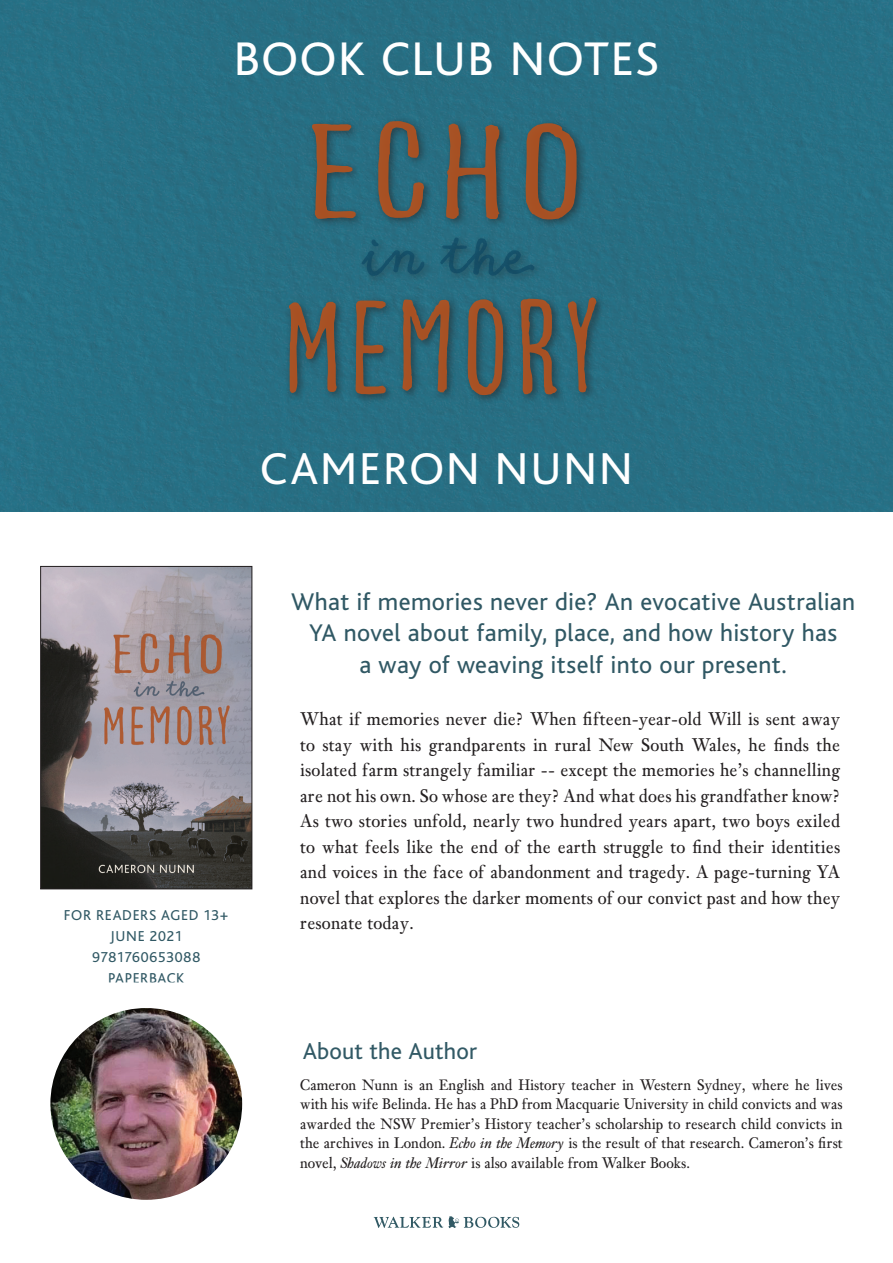
<style>
.page{position:relative;width:893px;height:1263px;background:#fff}
.page>*{position:absolute;margin:0;border:0;box-sizing:border-box;transform-origin:0 0}
.t1{font:49.35px "Bliss";letter-spacing:.03em;color:#fff}
.t2{font:46.8px "Bliss Caps";letter-spacing:.04em;color:#fff}
.t3{font:25.2px/31.5px "Bliss";letter-spacing:.015em;color:#305864;text-align:center}
.t4{font:24px "Bliss";letter-spacing:.005em;color:#315965}
.t5{font:18px/25.5px "Archetype";letter-spacing:.01em;color:#231f20;text-align:justify}
.t6{font:15px/19.5px "Archetype";color:#231f20;text-align:justify}
.t7{font:15px/21px "Bliss";letter-spacing:.035em;color:#305864;text-align:center}
.s1{font-style:italic}
</style>
<div class="page">
<div style="left:0;top:0;width:893px;height:511px;background:#276f84"></div>
<svg style="left:374px;top:1216px;width:145px;height:12px"></svg>
<img style="left:42px;top:568px;width:208px;height:319px">
<div style="left:40px;top:566px;width:212px;height:323px;border:1px solid #231f20"></div>
<img style="left:50px;top:1008px;width:192px;height:192px;border-radius:96px">
<div style="left:285px;top:116px;width:321px;height:289px;background:#276e82"></div>
<svg style="left:312px;top:121px;width:265px;height:98px"></svg>
<svg style="left:289px;top:298px;width:307px;height:97px"></svg>
<svg style="left:361px;top:238px;width:173px;height:38px"></svg>
<h1 class="t1" style="left:234px;top:33px;width:427px">BOOK CLUB NOTES</h1>
<h2 class="t2" style="left:260px;top:444px;width:374px">CAMERON NUNN</h2>
<p class="t7" style="left:64px;top:904px;width:166px">FOR READERS AGED 13+<br>JUNE 2021<br>9781760653088<br>PAPERBACK</p>
<h3 class="t3" style="left:291px;top:586px;width:566px">What if memories never die? An evocative Australian<br>YA novel about family, place, and how history has<br>a way of weaving itself into our present.</h3>
<p class="t5" style="left:300px;top:706px;width:542px">What if memories never die? When fifteen-year-old Will is sent away to stay with his grandparents in rural New South Wales, he finds the isolated farm strangely familiar -- except the memories he’s channelling are not his own. So whose are they? And what does his grandfather know?<br>As two stories unfold, nearly two hundred years apart, two boys exiled to what feels like the end of the earth struggle to find their identities and voices in the face of abandonment and tragedy. A page-turning YA novel that explores the darker moments of our convict past and how they resonate today.</p>
<h3 class="t4" style="left:303px;top:1038px;width:176px">About the Author</h3>
<p class="t6" style="left:300px;top:1074px;width:544px">Cameron Nunn is an English and History teacher in Western Sydney, where he lives with his wife Belinda. He has a PhD from Macquarie University in child convicts and was awarded the NSW Premier’s History teacher’s scholarship to research child convicts in the archives in London. <span class="s1">Echo in the Memory</span> is the result of that research. Cameron’s first novel, <span class="s1">Shadows in the Mirror</span> is also available from Walker Books.</p>
</div>
